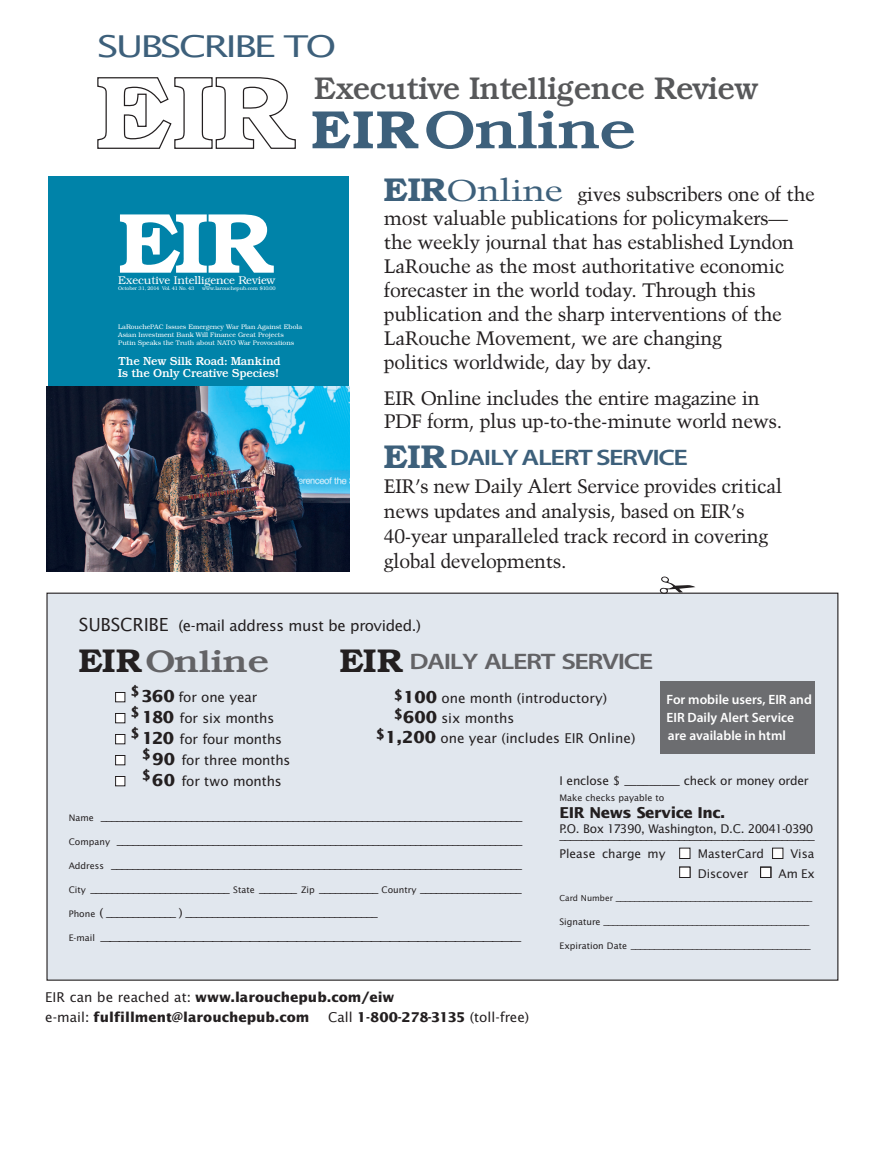
<style>
.page{position:relative;width:891px;height:1161px;background:#fff}
.page>*{position:absolute;margin:0;border:0;box-sizing:border-box;transform-origin:0 0}
.t1{font:600 85.5px "Bookman";color:#fff}
.t2{font:500 54px "Bookman";letter-spacing:-.035em;color:#3d607b;scale:1.25 1}
.t3{font:500 31.5px "Bookman";letter-spacing:-.025em;color:#57585a}
.t4{font:500 31.5px "Bookman";letter-spacing:-.03em;color:#636366;scale:1.25 1}
.t5{font:30px "Lucida Sans";letter-spacing:-.075em;color:#3d607b;scale:1.33 1}
.t6{font:600 22.5px "Myriad Pro";letter-spacing:-.05em;color:#3d607b;scale:1.25 1}
.t7{font:600 22.5px "Myriad Pro";letter-spacing:-.05em;color:#636366;scale:1.25 1}
.t8{font:19.5px/24px "Trump Mediaeval";letter-spacing:-.02em;color:#231f20}
.t9{font:15px "Lucida Sans";letter-spacing:-.025em;color:#231f20}
.t10{font:700 15px "Lucida Sans";letter-spacing:-.025em;color:#231f20}
.t11{font:13.5px "Lucida Sans";color:#231f20}
.t12{font:700 13.5px/19.5px "Lucida Sans";color:#231f20}
.t13{font:600 13.5px/18px "Myriad Pro";color:#fff}
.t14{font:12px/24px "Lucida Sans";letter-spacing:-.02em;color:#231f20;text-align:justify}
.t15{font:12px/18px "Lucida Sans";color:#231f20}
.t16{font:12px "Lucida Sans";letter-spacing:-.02em;color:#231f20;scale:1.75 1}
.t17{font:12px "Lucida Sans";letter-spacing:-.045em;color:#231f20}
.t18{font:500 11.7px/12.5px "Bookman";letter-spacing:-.02em;color:#fff}
.t19{font:300 11.25px "Bookman";letter-spacing:-.01em;color:#fff}
.t20{font:10.5px "Lucida Sans";color:#231f20}
.t21{font:9px "Lucida Sans";color:#231f20}
.t22{font:300 6.6px/7.9px "Bookman";color:#fff}
.t23{font:300 5.1px "Bookman";letter-spacing:-.02em;color:#fff}
.s1{font-weight:600;font-size:103.5px;color:#fff}
.s2{font-weight:600}
.s3{font-family:"Bookman";font-weight:600;font-size:33px;color:#3d607b}
.s4{font-size:30px;color:#3d607b}
.s5{font-family:"Bookman";font-size:33px}
.s6{font-size:18px}
.s7{font-weight:600;font-size:33px;color:#231f20}
.s8{font-family:"Bookman";font-size:33px;color:#231f20}
.s9{font-weight:700;font-size:16.5px}
.s10{font-size:12.75px}
.s11{font-size:9px}
.s12{font-size:8.25px}
.s13{font-weight:400}
.s14{font-weight:700}
</style>
<div class="page">
<svg style="left:97px;top:77px;width:199px;height:72px"></svg>
<div style="left:47px;top:593px;width:791px;height:387px;background:#e1e7ee"></div>
<div style="left:680px;top:848px;width:10px;height:10px;background:#fff"></div>
<div style="left:679px;top:848px;width:11px;height:11px;border:1px solid #231f20"></div>
<div style="left:773px;top:848px;width:10px;height:10px;background:#fff"></div>
<div style="left:772px;top:848px;width:11px;height:11px;border:1px solid #231f20"></div>
<div style="left:761px;top:867px;width:10px;height:10px;background:#fff"></div>
<div style="left:680px;top:867px;width:10px;height:11px;background:#fff"></div>
<div style="left:679px;top:867px;width:11px;height:11px;border:1px solid #231f20"></div>
<div style="left:760px;top:867px;width:11px;height:11px;border:1px solid #231f20"></div>
<svg style="left:660px;top:577px;width:35px;height:17px"></svg>
<div style="left:116px;top:692px;width:9px;height:10px;background:#fff"></div>
<div style="left:115px;top:692px;width:10px;height:10px;border:1px solid #231f20"></div>
<div style="left:116px;top:713px;width:9px;height:10px;background:#fff"></div>
<div style="left:115px;top:713px;width:10px;height:10px;border:1px solid #231f20"></div>
<div style="left:116px;top:734px;width:9px;height:10px;background:#fff"></div>
<div style="left:115px;top:734px;width:10px;height:10px;border:1px solid #231f20"></div>
<div style="left:116px;top:755px;width:9px;height:10px;background:#fff"></div>
<div style="left:115px;top:755px;width:10px;height:10px;border:1px solid #231f20"></div>
<div style="left:116px;top:776px;width:9px;height:10px;background:#fff"></div>
<div style="left:115px;top:776px;width:10px;height:10px;border:1px solid #231f20"></div>
<div style="left:48px;top:176px;width:301px;height:211px;background:#0083a9"></div>
<img style="left:47px;top:387px;width:302px;height:185px">
<div style="left:660px;top:682px;width:155px;height:72px;background:#6c6d70"></div>
<hr style="left:890px;top:0;width:1px;height:1161px;background:#3d607b">
<h3 class="t5" style="left:97px;top:27px;width:181px">SUBSCRIBE TO</h3>
<h3 class="t3" style="left:314px;top:70px;width:446px">Executive Intelligence Review</h3>
<h2 class="t2" style="left:96px;top:98px;width:434px"><span class="s1">EIR</span> <span class="s2">EIR</span>Online</h2>
<p class="t8" style="left:384px;top:182px;width:432px"><span class="s3">EIR</span><span class="s4">Online</span> gives subscribers one of the most valuable publications for policymakers— the weekly journal that has established Lyndon LaRouche as the most authoritative economic forecaster in the world today. Through this publication and the sharp interventions of the LaRouche Movement, we are changing<br>politics worldwide, day by day.</p>
<p class="t8" style="left:384px;top:386px;width:400px;line-height:23.4px">EIR Online includes the entire magazine in<br>PDF form, plus up-to-the-minute world news.</p>
<h1 class="t1" style="left:118px;top:193px;width:157px">EIR</h1>
<p class="t19" style="left:118px;top:273px;width:159px">Executive Intelligence Review</p>
<p class="t23" style="left:118px;top:285px;width:77px">October 31, 2014 Vol. 41 No. 43</p>
<p class="t23" style="left:202px;top:285px;width:75px">www.larouchepub.com $10.00</p>
<p class="t22" style="left:118px;top:322px;width:185px">LaRouchePAC Issues Emergency War Plan Against Ebola<br>Asian Investment Bank Will Finance Great Projects<br>Putin Speaks the Truth about NATO War Provocations</p>
<p class="t18" style="left:118px;top:355px;width:164px">The New Silk Road: Mankind<br>Is the Only Creative Species!</p>
<p class="t19" style="left:154px;top:274px;width:16px">ive</p>
<p class="t19" style="left:196px;top:274px;width:70px">ligence Revie</p>
<p class="t23" style="left:117px;top:286px;width:77px">October 31, 2014 Vol. 41 No. 43</p>
<p class="t23" style="left:201px;top:286px;width:75px">www.larouchepub.com $10.00</p>
<p class="t22" style="left:117px;top:323px;width:185px">LaRouchePAC Issues Emergency War Plan Against Ebola<br>Asian Investment Bank Wil Finance Great Projects<br>Putin Speaks the Truth about NATO War Provocations</p>
<p class="t6" style="left:384px;top:443px;width:245px"><span class="s5">EIR</span> DAILY ALERT SERVICE</p>
<p class="t8" style="left:384px;top:474px;width:400px;line-height:24.9px">EIR’s new Daily Alert Service provides critical news updates and analysis, based on EIR’s 40-year unparalleled track record in covering global developments.</p>
<p class="t9" style="left:79px;top:616px;width:344px"><span class="s6">SUBSCRIBE</span> (e-mail address must be provided.)</p>
<h3 class="t4" style="left:79px;top:642px;width:154px"><span class="s7">EIR</span>Online</h3>
<p class="t7" style="left:340px;top:647px;width:252px"><span class="s8">EIR</span> DAILY ALERT SERVICE</p>
<p class="t11" style="left:394px;top:690px;width:215px"><sup>$</sup><span class="s9">100</span> one month (introductory)</p>
<p class="t11" style="left:394px;top:710px;width:122px"><sup>$</sup><span class="s9">600</span> six months</p>
<p class="t11" style="left:376px;top:730px;width:261px"><sup>$</sup><span class="s9">1,200</span> one year (includes EIR Online)</p>
<p class="t11" style="left:130px;top:689px;width:128px"><sup>$</sup><span class="s9">360</span> for one year</p>
<p class="t11" style="left:130px;top:710px;width:145px"><sup>$</sup> <span class="s9">180</span> for six months</p>
<p class="t11" style="left:130px;top:731px;width:153px"><sup>$</sup> <span class="s9">120</span> for four months</p>
<p class="t11" style="left:142px;top:752px;width:150px"><sup>$</sup><span class="s9">90</span> for three months</p>
<p class="t11" style="left:142px;top:773px;width:141px"><sup>$</sup><span class="s9">60</span> for two months</p>
<p class="t13" style="left:667px;top:690px;width:147px">For mobile users, EIR and<br>EIR Daily Alert Service are available in html</p>
<p class="t14" style="left:559px;top:768px;width:251px">I enclose $ <span class="s10">_________</span> check or money order</p>
<p class="t21" style="left:559px;top:793px;width:107px">Make checks payable to</p>
<p class="t10" style="left:559px;top:804px;width:167px">EIR News Service Inc.</p>
<p class="t17" style="left:559px;top:821px;width:255px">P.O. Box 17390, Washington, D.C. 20041-0390</p>
<p class="t15" style="left:559px;top:827px;width:257px">_______________________________________________<br>Please charge my</p>
<p class="t14" style="left:69px;top:804px;width:455px"><span class="s11">Name</span> _______________________________________________________________________________ <span class="s11">Company</span> ____________________________________________________________________________ <span class="s11">Address</span> _____________________________________________________________________________ <span class="s11">City</span> __________________________ <span class="s11">State</span> _______ <span class="s11">Zip</span> ___________ <span class="s11">Country</span> ___________________ <span class="s11">Phone</span> ( _____________ ) ____________________________________</p>
<p class="t15" style="left:698px;top:845px;width:68px">MasterCard</p>
<p class="t14" style="left:791px;top:842px;width:25px">Visa</p>
<p class="t15" style="left:698px;top:864px;width:52px">Discover</p>
<p class="t14" style="left:779px;top:861px;width:38px">Am Ex</p>
<p class="t20" style="left:559px;top:890px;width:254px"><span class="s12">Card Number</span> __________________________________________</p>
<p class="t20" style="left:559px;top:914px;width:251px"><span class="s11">Signature</span> ____________________________________________</p>
<p class="t20" style="left:559px;top:938px;width:253px"><span class="s11">Expiration Date</span> ______________________________________</p>
<p class="t16" style="left:69px;top:929px;width:260px"><span class="s11">E-mail</span> _____________________________________________</p>
<p class="t12" style="left:45px;top:987px;width:351px"><span class="s13">EIR can be reached at:</span> www.larouchepub.com/eiw <span class="s13">e-mail:</span> fulfillment@larouchepub.com</p>
<p class="t11" style="left:328px;top:1008px;width:203px">Call <span class="s14">1-800-278-3135</span> (toll-free)</p>
</div>
